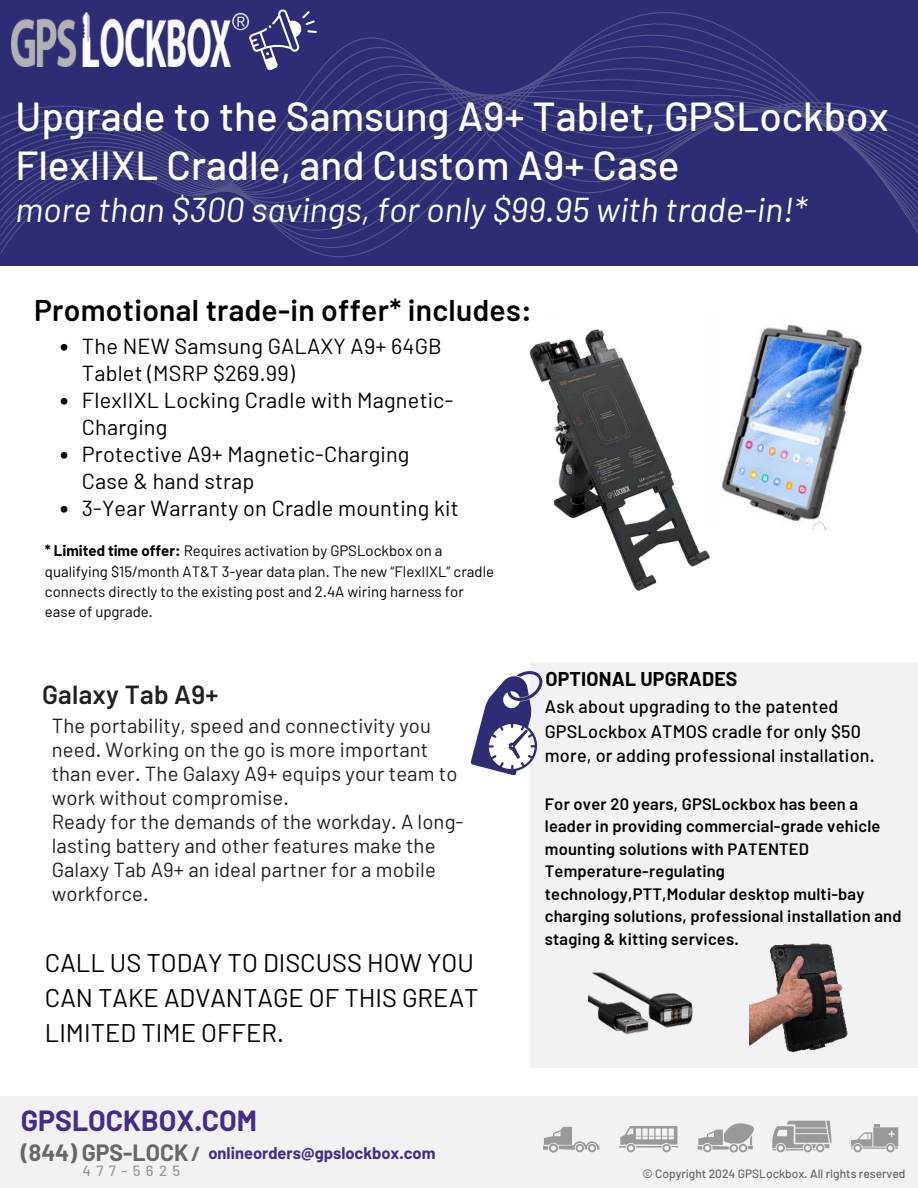
<style>
.page{position:relative;width:918px;height:1188px;background:#fff}
.page>*{position:absolute;margin:0;border:0;box-sizing:border-box;transform-origin:0 0}
.t1{font:500 40.5px/48.3px "Barlow";color:#fff}
.t2{font:italic 34.5px "Barlow";color:#fff}
.t3{font:600 30px "Barlow";letter-spacing:.01em;color:#000}
.t4{font:700 28.5px "Barlow";color:#452c8b}
.t5{font:600 26.1px "Barlow";letter-spacing:.01em;color:#231f20}
.t6{font:25.5px/34.8px "Barlow";color:#000}
.t7{font:21.75px/27px "Barlow";letter-spacing:.01em;color:#000}
.t8{font:20.25px/24px "Barlow";letter-spacing:.005em;color:#231f20}
.t9{font:700 19.5px "Barlow";letter-spacing:.01em;color:#000}
.t10{font:500 18px/24.8px "Barlow";letter-spacing:.01em;color:#000}
.t11{font:600 16.5px/22.5px "Barlow";letter-spacing:.01em;color:#000}
.t12{font:700 16.5px "Barlow";color:#452c8b}
.t13{font:15px/20.2px "Barlow";color:#000}
.t14{font:500 14.85px "Barlow";letter-spacing:.365em;color:#999}
.t15{font:500 12px "Barlow";color:#666766}
.s1{font-weight:700}
.s2{font-size:23.1px;color:#666766}
.s3{font-size:19.8px;color:#666766}
</style>
<div class="page">
<div style="left:0;top:1096px;width:918px;height:92px;background:#f2f2f2"></div>
<svg style="left:543px;top:1127px;width:56px;height:26px"></svg>
<svg style="left:619px;top:1126px;width:59px;height:26px"></svg>
<svg style="left:698px;top:1123px;width:56px;height:30px"></svg>
<svg style="left:772px;top:1121px;width:60px;height:31px"></svg>
<svg style="left:851px;top:1125px;width:47px;height:27px"></svg>
<div style="left:0;top:0;width:917px;height:266px;background:#2e2c74"></div>
<svg style="left:0;top:12px;width:918px;height:254px"></svg>
<img style="left:12px;top:13px;width:237px;height:54px">
<svg style="left:249px;top:9px;width:68px;height:62px"></svg>
<div style="left:530px;top:662px;width:387px;height:406px;background:#f2f2f2"></div>
<svg style="left:471px;top:679px;width:72px;height:96px"></svg>
<img style="left:589px;top:972px;width:103px;height:62px">
<img style="left:749px;top:943px;width:99px;height:110px">
<img style="left:826px;top:329px;width:37px;height:201px">
<img style="left:410px;top:262px;width:416px;height:417px">
<svg style="left:61px;top:344px;width:6px;height:7px"></svg>
<svg style="left:61px;top:398px;width:6px;height:7px"></svg>
<svg style="left:61px;top:452px;width:6px;height:7px"></svg>
<svg style="left:61px;top:506px;width:6px;height:7px"></svg>
<h1 class="t1" style="left:15px;top:92px;width:875px">Upgrade to the Samsung A9+ Tablet, GPSLockbox<br>FlexIIXL Cradle, and Custom A9+ Case</h1>
<h2 class="t2" style="left:15px;top:189px;width:793px">more than $300 savings, for only $99.95 with trade-in!*</h2>
<h3 class="t3" style="left:34px;top:292px;width:499px">Promotional trade-in offer* includes:</h3>
<p class="t7" style="left:82px;top:332px;width:378px">The NEW Samsung GALAXY A9+ 64GB<br>Tablet (MSRP $269.99)<br>FlexIIXL Locking Cradle with Magnetic-<br>Charging<br>Protective A9+ Magnetic-Charging<br>Case &amp; hand strap<br>3-Year Warranty on Cradle mounting kit</p>
<p class="t13" style="left:45px;top:540px;width:451px"><span class="s1">* Limited time offer:</span> Requires activation by GPSLockbox on a qualifying $15/month AT&amp;T 3-year data plan. The new “FlexIIXL” cradle connects directly to the existing post and 2.4A wiring harness for ease of upgrade.</p>
<p class="t5" style="left:42px;top:678px;width:177px">Galaxy Tab A9+</p>
<p class="t8" style="left:52px;top:713px;width:413px">The portability, speed and connectivity you need. Working on the go is more important than ever. The Galaxy A9+ equips your team to work without compromise.<br>Ready for the demands of the workday. A long&shy;lasting battery and other features make the Galaxy Tab A9+ an ideal partner for a mobile workforce.</p>
<p class="t6" style="left:45px;top:945px;width:435px">CALL US TODAY TO DISCUSS HOW YOU<br>CAN TAKE ADVANTAGE OF THIS GREAT<br>LIMITED TIME OFFER.</p>
<h3 class="t4" style="left:21px;top:1103px;width:238px">GPSLOCKBOX.COM</h3>
<p class="t12" style="left:21px;top:1142px;width:416px"><span class="s2">(844) GPS-LOCK</span> <span class="s3">/</span> onlineorders@gpslockbox.com</p>
<p class="t9" style="left:545px;top:667px;width:194px">OPTIONAL UPGRADES</p>
<p class="t10" style="left:545px;top:694px;width:331px">Ask about upgrading to the patented<br>GPSLockbox ATMOS cradle for only $50 more, or adding professional installation.</p>
<p class="t11" style="left:545px;top:792px;width:358px">For over 20 years, GPSLockbox has been a leader in providing commercial-grade vehicle mounting solutions with PATENTED Temperature-regulating technology,PTT,Modular desktop multi-bay charging solutions, professional installation and staging &amp; kitting services.</p>
<p class="t14" style="left:82px;top:1162px;width:99px">477-5625</p>
<p class="t15" style="left:643px;top:1167px;width:264px">© Copyright 2024 GPSLockbox. All rights reserved</p>
</div>
